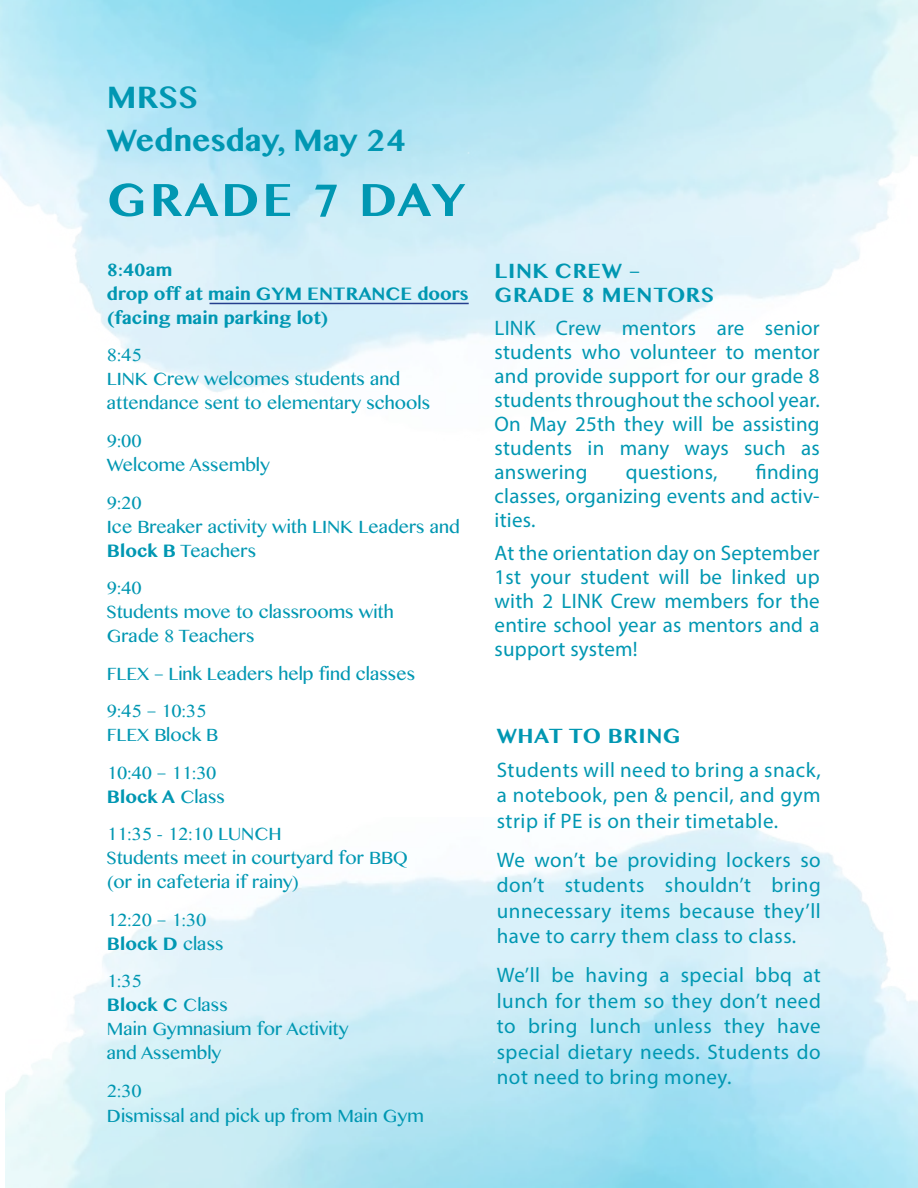
<style>
.page{position:relative;width:918px;height:1188px;background:#fff}
.page>*{position:absolute;margin:0;border:0;box-sizing:border-box;transform-origin:0 0}
.t1{font:700 54px "Khmer MN";letter-spacing:.05em;color:#0097b2}
.t2{font:700 36px/43.2px "Khmer MN";color:#0097b2}
.t3{font:700 24px/24px "Khmer MN";letter-spacing:.025em;color:#0097b2}
.t4{font:21px/24px "Myriad Pro";letter-spacing:.015em;color:#0097b2;text-align:justify}
.t5{font:21px/24px "Khmer MN";color:#0097b2}
.t6{font:700 21px/24px "Khmer MN";color:#0097b2}
.s1{font-weight:700}
</style>
<div class="page">
<hr style="left:210px;top:303px;width:259px;height:1px;background:#253f8e">
<h2 class="t2" style="left:107px;top:74px;width:300px">MRSS<br>Wednesday, May 24</h2>
<h1 class="t1" style="left:107px;top:166px;width:360px">GRADE 7 DAY</h1>
<p class="t6" style="left:107px;top:257px;width:363px">8:40am<br>drop off at main GYM ENTRANCE doors (facing main parking lot)</p>
<p class="t5" style="left:107px;top:342px;width:325px">8:45<br>LINK Crew welcomes students and attendance sent to elementary schools</p>
<p class="t5" style="left:107px;top:428px;width:165px">9:00<br>Welcome Assembly</p>
<p class="t5" style="left:107px;top:489px;width:354px">9:20<br>Ice Breaker activity with LINK Leaders and<br><span class="s1">Block B</span> Teachers</p>
<p class="t5" style="left:107px;top:575px;width:288px">9:40<br>Students move to classrooms with<br>Grade 8 Teachers</p>
<p class="t5" style="left:107px;top:654px;width:310px;line-height:37.5px">FLEX – Link Leaders help find classes<br>9:45 – 10:35</p>
<p class="t5" style="left:107px;top:715px;width:113px;line-height:37.5px">FLEX Block B<br>10:40 – 11:30</p>
<p class="t5" style="left:107px;top:777px;width:176px;line-height:37.5px"><span class="s1">Block A</span> Class<br>11:35 - 12:10 LUNCH</p>
<p class="t5" style="left:107px;top:845px;width:303px">Students meet in courtyard for BBQ (or in cafeteria if rainy)</p>
<p class="t5" style="left:107px;top:906px;width:118px">12:20 – 1:30<br><span class="s1">Block D</span> class</p>
<p class="t5" style="left:107px;top:968px;width:243px">1:35<br><span class="s1">Block C</span> Class<br>Main Gymnasium for Activity and Assembly</p>
<p class="t5" style="left:107px;top:1077px;width:318px;line-height:25.2px">2:30<br>Dismissal and pick up from Main Gym</p>
<p class="t3" style="left:495px;top:258px;width:221px">LINK CREW –<br>GRADE 8 MENTORS</p>
<p class="t4" style="left:495px;top:316px;width:327px">LINK Crew mentors are senior students who volunteer to mentor and provide support for our grade 8 students throughout the school year.<br>On May 25th they will be assisting students in many ways such as answering</p>
<p class="t4" style="left:495px;top:460px;width:327px;text-indent:261px">finding classes, organizing events and activ&shy;ities.</p>
<p class="t4" style="left:495px;top:540px;width:327px">At the orientation day on September 1st your student will be linked up with 2 LINK Crew members for the entire school year as mentors and a support system!</p>
<p class="t4" style="left:626px;top:460px;width:93px">questions,</p>
<p class="t3" style="left:497px;top:722px;width:186px">WHAT TO BRING</p>
<p class="t4" style="left:497px;top:757px;width:326px;line-height:25.5px">Students will need to bring a snack, a notebook, pen &amp; pencil, and gym strip if PE is on their timetable.</p>
<p class="t4" style="left:497px;top:847px;width:326px;line-height:25.5px">We won’t be providing lockers so don’t students shouldn’t bring unnecessary items because they’ll have to carry them class to class.</p>
<p class="t4" style="left:497px;top:962px;width:326px;line-height:25.5px">We’ll be having a special bbq at lunch for them so they don’t need to bring lunch unless they have special dietary needs. Students do not need to bring money.</p>
</div>
